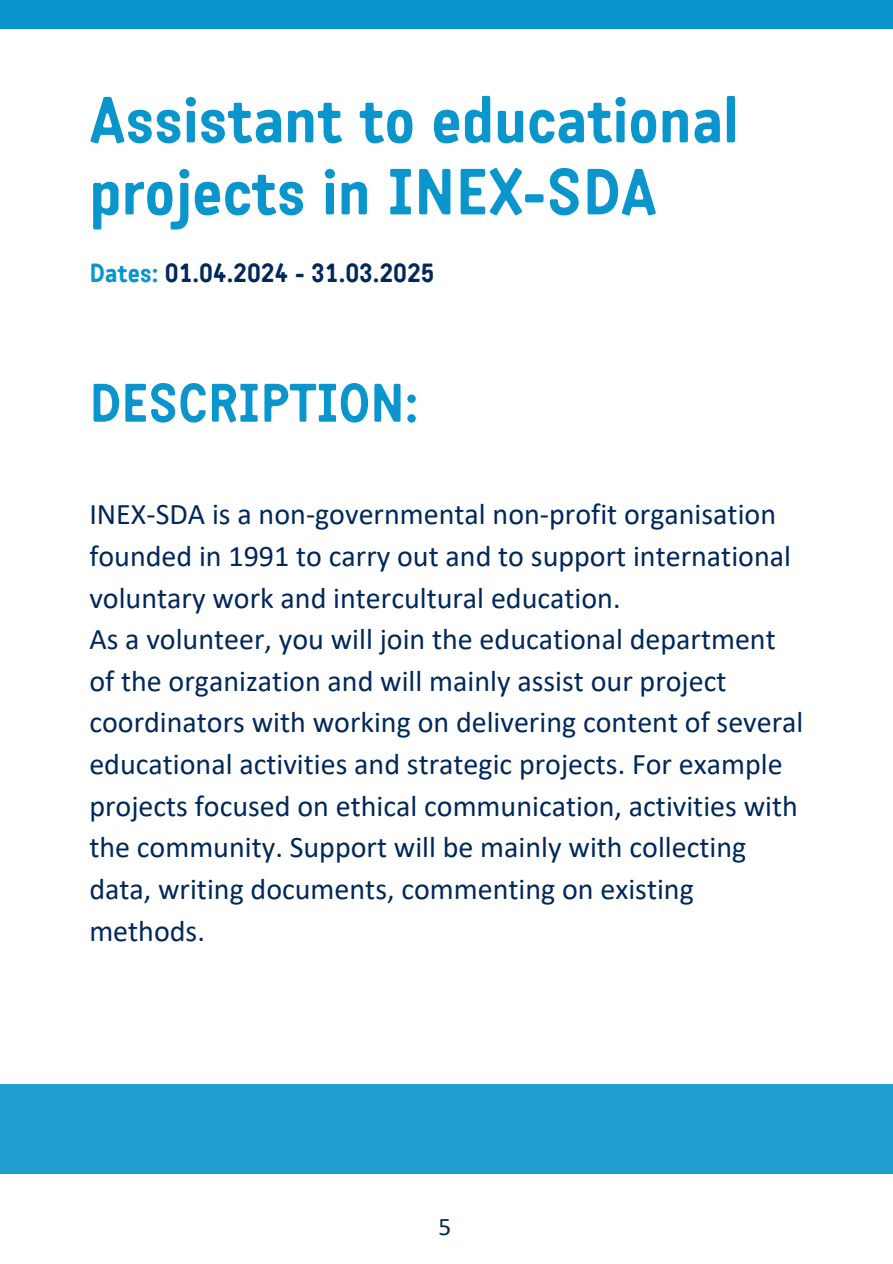
<style>
.page{position:relative;width:893px;height:1264px;background:#fff}
.page>*{position:absolute;margin:0;border:0;box-sizing:border-box;transform-origin:0 0}
.t1{font:700 63px/72px "Katarine";color:#0a96cd}
.t2{font:700 52.5px "Katarine";color:#0a96cd}
.t3{font:30px/41.7px "Calibri";color:#00285a}
.t4{font:700 25.5px "Katarine";color:#00285a}
.t5{font:25.35px "Calibri";color:#00285a}
.s1{color:#0a96cd}
</style>
<div class="page">
<div style="left:0;top:0;width:892px;height:29px;background:#0a96cd"></div>
<div style="left:0;top:1084px;width:892px;height:90px;background:#1e9ed1"></div>
<h1 class="t1" style="left:89px;top:90px;width:651px">Assistant to educational projects in INEX-SDA</h1>
<p class="t4" style="left:89px;top:262px;width:347px"><span class="s1">Dates:</span> 01.04.2024 - 31.03.2025</p>
<h2 class="t2" style="left:89px;top:382px;width:330px">DESCRIPTION:</h2>
<p class="t3" style="left:89px;top:496px;width:715px">INEX-SDA is a non-governmental non-profit organisation founded in 1991 to carry out and to support international voluntary work and intercultural education.<br>As a volunteer, you will join the educational department of the organization and will mainly assist our project coordinators with working on delivering content of several educational activities and strategic projects. For example projects focused on ethical communication, activities with the community. Support will be mainly with collecting data, writing documents, commenting on existing methods.</p>
<p class="t5" style="left:438px;top:1216px;width:14px">5</p>
</div>
